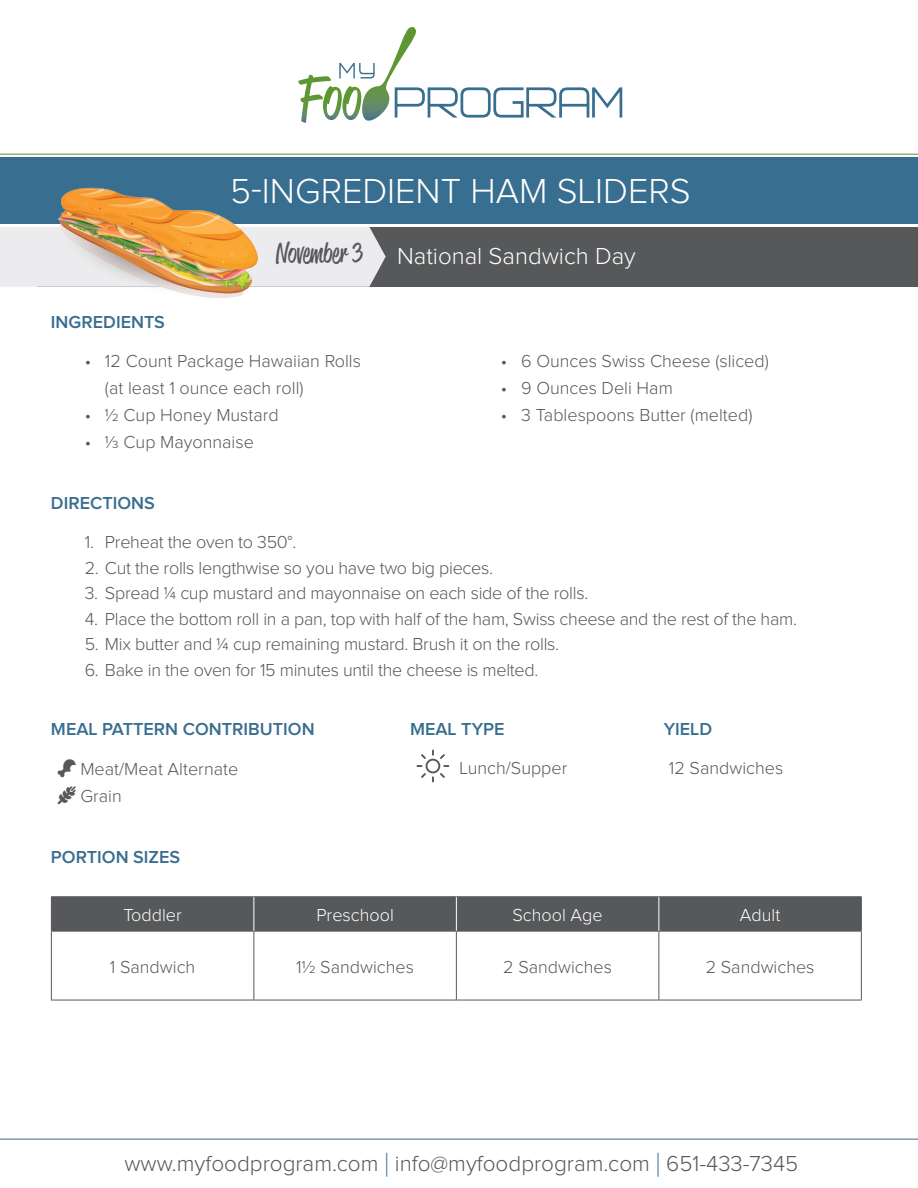
<style>
.page{position:relative;width:918px;height:1188px;background:#fff}
.page>*{position:absolute;margin:0;border:0;box-sizing:border-box;transform-origin:0 0}
.t1{font:300 36px "Proxima Nova";color:#fff}
.t2{font:27px "Reklame Script";color:#57585a}
.t3{font:300 24px "Proxima Nova";color:#fff}
.t4{font:300 22.5px "Proxima Nova";color:#57585a}
.t5{font:300 18px/27px "Proxima Nova";letter-spacing:-.015em;color:#57585a}
.t6{font:600 18px "Proxima Nova";color:#386e8f}
.t7{font:300 18px "Proxima Nova";color:#fff}
.s1{font-size:33.75px;color:#386e8f}
</style>
<div class="page">
<div style="left:38px;top:227px;width:880px;height:59px;background:#57585a"></div>
<svg style="left:0;top:227px;width:386px;height:60px;background:#e1e1e3"></svg>
<div style="left:0;top:157px;width:918px;height:67px;background:#386e8f"></div>
<hr style="left:0;top:154px;width:918px;height:1px;background:#5c9731">
<hr style="left:0;top:1139px;width:918px;height:1px;background:#386e8f">
<svg style="left:298px;top:27px;width:324px;height:96px"></svg>
<div style="left:52px;top:897px;width:809px;height:34px;background:#57585a"></div>
<hr style="left:51px;top:896px;width:203px;height:1px;background:#57585a">
<hr style="left:51px;top:897px;width:1px;height:34px;background:#57585a">
<hr style="left:254px;top:896px;width:202px;height:1px;background:#57585a">
<hr style="left:456px;top:896px;width:203px;height:1px;background:#57585a">
<hr style="left:659px;top:896px;width:203px;height:1px;background:#57585a">
<hr style="left:861px;top:897px;width:1px;height:34px;background:#57585a">
<hr style="left:51px;top:931px;width:203px;height:1px;background:#57585a">
<hr style="left:51px;top:932px;width:1px;height:68px;background:#57585a">
<hr style="left:254px;top:931px;width:202px;height:1px;background:#57585a">
<hr style="left:253px;top:932px;width:1px;height:68px;background:#57585a">
<hr style="left:456px;top:931px;width:203px;height:1px;background:#57585a">
<hr style="left:456px;top:932px;width:1px;height:68px;background:#57585a">
<hr style="left:659px;top:931px;width:203px;height:1px;background:#57585a">
<hr style="left:658px;top:932px;width:1px;height:68px;background:#57585a">
<hr style="left:861px;top:932px;width:1px;height:68px;background:#57585a">
<hr style="left:51px;top:1000px;width:203px;height:1px;background:#57585a">
<hr style="left:254px;top:1000px;width:202px;height:1px;background:#57585a">
<hr style="left:456px;top:1000px;width:203px;height:1px;background:#57585a">
<hr style="left:659px;top:1000px;width:203px;height:1px;background:#57585a">
<hr style="left:253px;top:897px;width:1px;height:34px;background:#fff">
<hr style="left:456px;top:897px;width:1px;height:34px;background:#fff">
<hr style="left:658px;top:897px;width:1px;height:34px;background:#fff">
<img style="left:28px;top:153px;width:256px;height:145px">
<svg style="left:417px;top:750px;width:32px;height:32px"></svg>
<p class="t1" style="left:230px;top:175px;width:462px">5-INGREDIENT HAM SLIDERS</p>
<p class="t6" style="left:51px;top:314px;width:116px">INGREDIENTS</p>
<p class="t2" style="left:276px;top:235px;width:88px">November 3</p>
<p class="t3" style="left:397px;top:245px;width:240px">National Sandwich Day</p>
<p class="t5" style="left:105px;top:348px;width:258px;text-indent:-20px">• 12 Count Package Hawaiian Rolls (at least 1 ounce each roll)</p>
<p class="t5" style="left:85px;top:402px;width:196px">• 1/2 Cup Honey Mustard</p>
<p class="t5" style="left:85px;top:429px;width:171px">• 1/3 Cup Mayonnaise</p>
<p class="t6" style="left:51px;top:495px;width:105px">DIRECTIONS</p>
<p class="t5" style="left:501px;top:348px;width:269px">• 6 Ounces Swiss Cheese (sliced)</p>
<p class="t5" style="left:501px;top:375px;width:173px">• 9 Ounces Deli Ham</p>
<p class="t5" style="left:501px;top:402px;width:253px">• 3 Tablespoons Butter (melted)</p>
<p class="t5" style="left:85px;top:529px;width:213px">1. Preheat the oven to 350°.</p>
<p class="t5" style="left:85px;top:555px;width:410px">2. Cut the rolls lengthwise so you have two big pieces.</p>
<p class="t5" style="left:85px;top:580px;width:505px">3. Spread 1/4 cup mustard and mayonnaise on each side of the rolls.</p>
<p class="t5" style="left:85px;top:606px;width:714px">4. Place the bottom roll in a pan, top with half of the ham, Swiss cheese and the rest of the ham.</p>
<p class="t5" style="left:85px;top:631px;width:476px">5. Mix butter and 1/4 cup remaining mustard. Brush it on the rolls.</p>
<p class="t5" style="left:85px;top:657px;width:455px">6. Bake in the oven for 15 minutes until the cheese is melted.</p>
<p class="t6" style="left:51px;top:720px;width:265px">MEAL PATTERN CONTRIBUTION</p>
<p class="t6" style="left:410px;top:720px;width:96px">MEAL TYPE</p>
<p class="t6" style="left:664px;top:720px;width:50px">YIELD</p>
<p class="t5" style="left:459px;top:755px;width:110px">Lunch/Supper</p>
<p class="t5" style="left:669px;top:755px;width:116px">12 Sandwiches</p>
<p class="t5" style="left:80px;top:757px;width:159px">Meat/Meat Alternate</p>
<p class="t5" style="left:80px;top:784px;width:43px">Grain</p>
<p class="t6" style="left:51px;top:849px;width:131px">PORTION SIZES</p>
<p class="t7" style="left:123px;top:907px;width:60px">Toddler</p>
<p class="t7" style="left:316px;top:907px;width:79px">Preschool</p>
<p class="t7" style="left:512px;top:907px;width:92px">School Age</p>
<p class="t7" style="left:740px;top:907px;width:42px">Adult</p>
<p class="t5" style="left:110px;top:954px;width:87px">1 Sandwich</p>
<p class="t5" style="left:296px;top:954px;width:119px">11/2 Sandwiches</p>
<p class="t5" style="left:503px;top:954px;width:110px">2 Sandwiches</p>
<p class="t5" style="left:706px;top:954px;width:110px">2 Sandwiches</p>
<p class="t4" style="left:124px;top:1153px;width:675px">www.myfoodprogram.com <span class="s1">|</span> info@myfoodprogram.com <span class="s1">|</span> 651-433-7345</p>
</div>
